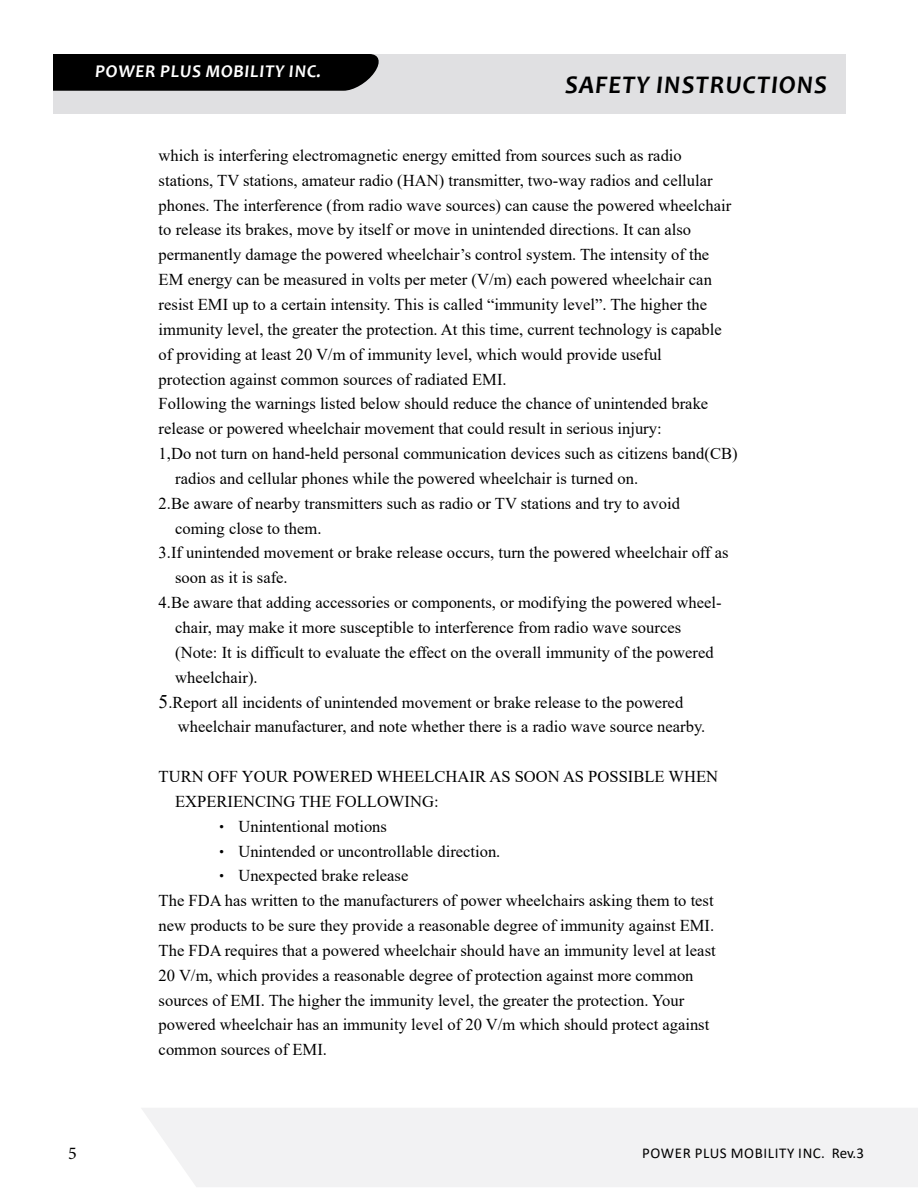
<style>
.page{position:relative;width:918px;height:1188px;background:#fff}
.page>*{position:absolute;margin:0;border:0;box-sizing:border-box;transform-origin:0 0}
.t1{font:italic 700 25.5px "Candara";letter-spacing:.04em;color:#000}
.t2{font:italic 700 18px "Candara";letter-spacing:.04em;color:#fff}
.t3{font:18px "Minion Pro";color:#000}
.t4{font:16.5px "Times New Roman";color:#000}
.t5{font:15px "Calibri";letter-spacing:.04em;color:#000}
.s1{font-size:19.35px}
.s2{font-family:"P Ming Li U"}
</style>
<div class="page">
<div style="left:142px;top:1108px;width:776px;height:79px;background:#f2f2f3"></div>
<div style="left:36px;top:54px;width:810px;height:59px;background:#e0e0e2"></div>
<div style="left:53px;top:54px;width:326px;height:37px;background:#000"></div>
<div style="left:11px;top:54px;width:42px;height:59px;background:#fff"></div>
<p class="t2" style="left:95px;top:60px;width:227px">POWER PLUS MOBILITY INC.</p>
<h1 class="t1" style="left:565px;top:69px;width:263px">SAFETY INSTRUCTIONS</h1>
<p class="t4" style="left:159px;top:144px;width:525px">which is interfering electromagnetic energy emitted from sources such as radio</p>
<p class="t4" style="left:159px;top:169px;width:556px">stations, TV stations, amateur radio (HAN) transmitter, two-way radios and cellular</p>
<p class="t4" style="left:159px;top:193px;width:574px">phones. The interference (from radio wave sources) can cause the powered wheelchair</p>
<p class="t4" style="left:159px;top:218px;width:534px">to release its brakes, move by itself or move in unintended directions. It can also</p>
<p class="t4" style="left:159px;top:243px;width:552px">permanently damage the powered wheelchair’s control system. The intensity of the</p>
<p class="t4" style="left:159px;top:268px;width:555px">EM energy can be measured in volts per meter (V/m) each powered wheelchair can</p>
<p class="t4" style="left:159px;top:293px;width:550px">resist EMI up to a certain intensity. This is called “immunity level”. The higher the</p>
<p class="t4" style="left:159px;top:318px;width:565px">immunity level, the greater the protection. At this time, current technology is capable</p>
<p class="t4" style="left:159px;top:343px;width:505px">of providing at least 20 V/m of immunity level, which would provide useful</p>
<p class="t4" style="left:159px;top:367px;width:350px">protection against common sources of radiated EMI.</p>
<p class="t4" style="left:159px;top:392px;width:551px">Following the warnings listed below should reduce the chance of unintended brake</p>
<p class="t4" style="left:159px;top:417px;width:505px">release or powered wheelchair movement that could result in serious injury:</p>
<p class="t4" style="left:159px;top:442px;width:580px">1,Do not turn on hand-held personal communication devices such as citizens band(CB)</p>
<p class="t4" style="left:175px;top:467px;width:464px">radios and cellular phones while the powered wheelchair is turned on.</p>
<p class="t4" style="left:159px;top:492px;width:523px">2.Be aware of nearby transmitters such as radio or TV stations and try to avoid</p>
<p class="t4" style="left:175px;top:516px;width:148px">coming close to them.</p>
<p class="t4" style="left:159px;top:541px;width:571px">3.If unintended movement or brake release occurs, turn the powered wheelchair off as</p>
<p class="t4" style="left:175px;top:566px;width:114px">soon as it is safe.</p>
<p class="t4" style="left:159px;top:591px;width:564px">4.Be aware that adding accessories or components, or modifying the powered wheel-</p>
<p class="t4" style="left:175px;top:616px;width:507px">chair, may make it more susceptible to interference from radio wave sources</p>
<p class="t4" style="left:175px;top:641px;width:540px">(Note: It is difficult to evaluate the effect on the overall immunity of the powered</p>
<p class="t4" style="left:175px;top:665px;width:84px">wheelchair).</p>
<p class="t4" style="left:159px;top:691px;width:526px"><span class="s1">5</span>.Report all incidents of unintended movement or brake release to the powered</p>
<p class="t4" style="left:178px;top:715px;width:529px">wheelchair manufacturer, and note whether there is a radio wave source nearby.</p>
<p class="t4" style="left:159px;top:765px;width:561px">TURN OFF YOUR POWERED WHEELCHAIR AS SOON AS POSSIBLE WHEN</p>
<p class="t4" style="left:175px;top:790px;width:265px">EXPERIENCING THE FOLLOWING:</p>
<p class="t4" style="left:214px;top:815px;width:175px"><span class="s2">‧</span> Unintentional motions</p>
<p class="t4" style="left:214px;top:839px;width:288px"><span class="s2">‧</span> Unintended or uncontrollable direction.</p>
<p class="t4" style="left:214px;top:864px;width:196px"><span class="s2">‧</span> Unexpected brake release</p>
<p class="t4" style="left:159px;top:889px;width:557px">The FDA has written to the manufacturers of power wheelchairs asking them to test</p>
<p class="t4" style="left:159px;top:914px;width:557px">new products to be sure they provide a reasonable degree of immunity against EMI.</p>
<p class="t4" style="left:159px;top:939px;width:558px">The FDA requires that a powered wheelchair should have an immunity level at least</p>
<p class="t4" style="left:159px;top:964px;width:536px">20 V/m, which provides a reasonable degree of protection against more common</p>
<p class="t4" style="left:159px;top:988px;width:527px">sources of EMI. The higher the immunity level, the greater the protection. Your</p>
<p class="t4" style="left:159px;top:1013px;width:552px">powered wheelchair has an immunity level of 20 V/m which should protect against</p>
<p class="t4" style="left:159px;top:1038px;width:170px">common sources of EMI.</p>
<p class="t3" style="left:68px;top:1141px;width:10px">5</p>
<p class="t5" style="left:642px;top:1143px;width:223px">POWER PLUS MOBILITY INC. Rev.3</p>
</div>
